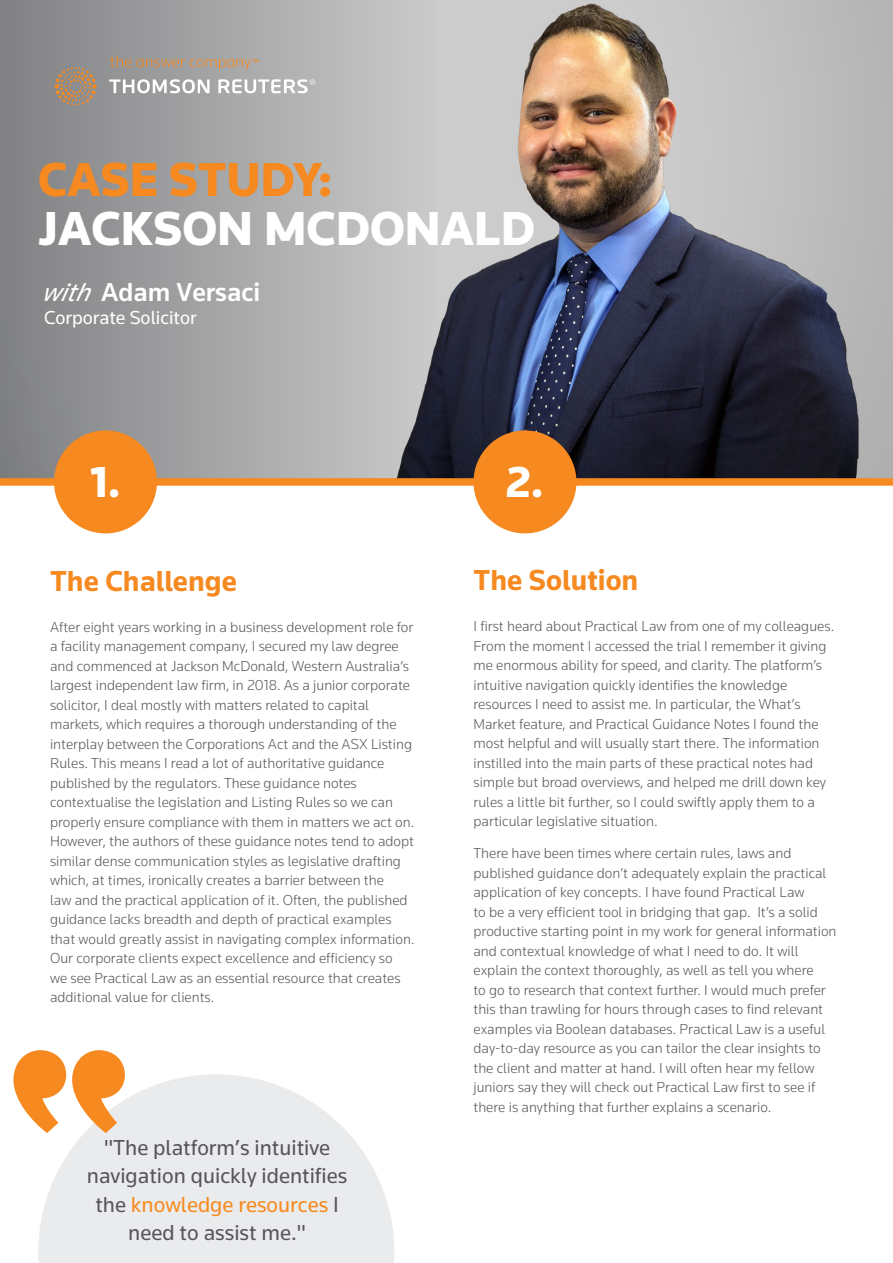
<style>
.page{position:relative;width:893px;height:1263px;background:#fff}
.page>*{position:absolute;margin:0;border:0;box-sizing:border-box;transform-origin:0 0}
.t1{font:900 49.5px "Knowledge";color:#fff}
.t2{font:900 49.5px "Knowledge";color:#f6891f}
.t3{font:900 45px "Knowledge";color:#fff}
.heading{font:700 30px "Knowledge";color:#f6891f}
.t4{font:500 27px "Knowledge";color:#fff}
.t5{font:22.5px/28.5px "Knowledge";color:#56565a;text-align:center}
.t6{font:19.5px "Knowledge";color:#fff}
.body{font:300 15px/19.5px "Knowledge";color:#555659}
.s1{font-weight:400;font-style:italic}
.s2{color:#f68a1e}
</style>
<div class="page">
<img style="left:437px;top:0;width:456px;height:478px">
<svg style="left:38px;top:1074px;width:356px;height:189px;fill:#eaebec"></svg>
<div style="left:0;top:0;width:437px;height:478px;background:linear-gradient(to right,#838486,#c3c3c4)"></div>
<div style="left:0;top:478px;width:893px;height:8px;background:#f6891f"></div>
<div style="left:54px;top:430px;width:103px;height:103px;background:#f6891f;border-radius:50%"></div>
<div style="left:473px;top:430px;width:103px;height:103px;background:#f6891f;border-radius:50%"></div>
<svg style="left:55px;top:56px;width:260px;height:50px;background:#aca7a3"></svg>
<svg style="left:13px;top:1050px;width:53px;height:83px"></svg>
<svg style="left:72px;top:1050px;width:53px;height:83px"></svg>
<h1 class="t2" style="left:38px;top:149px;width:296px">CASE STUDY:</h1>
<h1 class="t1" style="left:38px;top:198px;width:498px">JACKSON MCDONALD</h1>
<h3 class="t4" style="left:42px;top:275px;width:220px"><span class="s1">with</span>Adam Versaci</h3>
<h3 class="t6" style="left:44px;top:305px;width:154px">Corporate Solicitor</h3>
<p class="t3" style="left:90px;top:454px;width:32px">1.</p>
<p class="t3" style="left:506px;top:454px;width:39px">2.</p>
<p class="heading" style="left:50px;top:562px;width:188px">The Challenge</p>
<p class="body" style="left:50px;top:617px;width:366px">After eight years working in a business development role for a facility management company, I secured my law degree and commenced at Jackson McDonald, Western Australia’s largest independent law firm, in 2018. As a junior corporate solicitor, I deal mostly with matters related to capital markets, which requires a thorough understanding of the interplay between the Corporations Act and the ASX Listing Rules. This means I read a lot of authoritative guidance published by the regulators. These guidance notes contextualise the legislation and Listing Rules so we can properly ensure compliance with them in matters we act on.<br>However, the authors of these guidance notes tend to adopt similar dense communication styles as legislative drafting which, at times, ironically creates a barrier between the<br>law and the practical application of it. Often, the published guidance lacks breadth and depth of practical examples that would greatly assist in navigating complex information.<br>Our corporate clients expect excellence and efficiency so<br>we see Practical Law as an essential resource that creates additional value for clients.</p>
<h3 class="t5" style="left:87px;top:1132px;width:262px">"The platform’s intuitive navigation quickly identifies the <span class="s2">knowledge resources</span> I need to assist me."</h3>
<p class="heading" style="left:473px;top:562px;width:166px">The Solution</p>
<p class="body" style="left:473px;top:616px;width:362px">I first heard about Practical Law from one of my colleagues.<br>From the moment I accessed the trial I remember it giving me enormous ability for speed, and clarity. The platform’s intuitive navigation quickly identifies the knowledge resources I need to assist me. In particular, the What’s Market feature, and Practical Guidance Notes I found the most helpful and will usually start there. The information instilled into the main parts of these practical notes had simple but broad overviews, and helped me drill down key rules a little bit further, so I could swiftly apply them to a particular legislative situation.</p>
<p class="body" style="left:473px;top:843px;width:365px">There have been times where certain rules, laws and published guidance don’t adequately explain the practical application of key concepts. I have found Practical Law<br>to be a very efficient tool in bridging that gap. It’s a solid productive starting point in my work for general information and contextual knowledge of what I need to do. It will explain the context thoroughly, as well as tell you where<br>to go to research that context further. I would much prefer this than trawling for hours through cases to find relevant examples via Boolean databases. Practical Law is a useful day-to-day resource as you can tailor the clear insights to the client and matter at hand. I will often hear my fellow juniors say they will check out Practical Law first to see if there is anything that further explains a scenario.</p>
</div>
